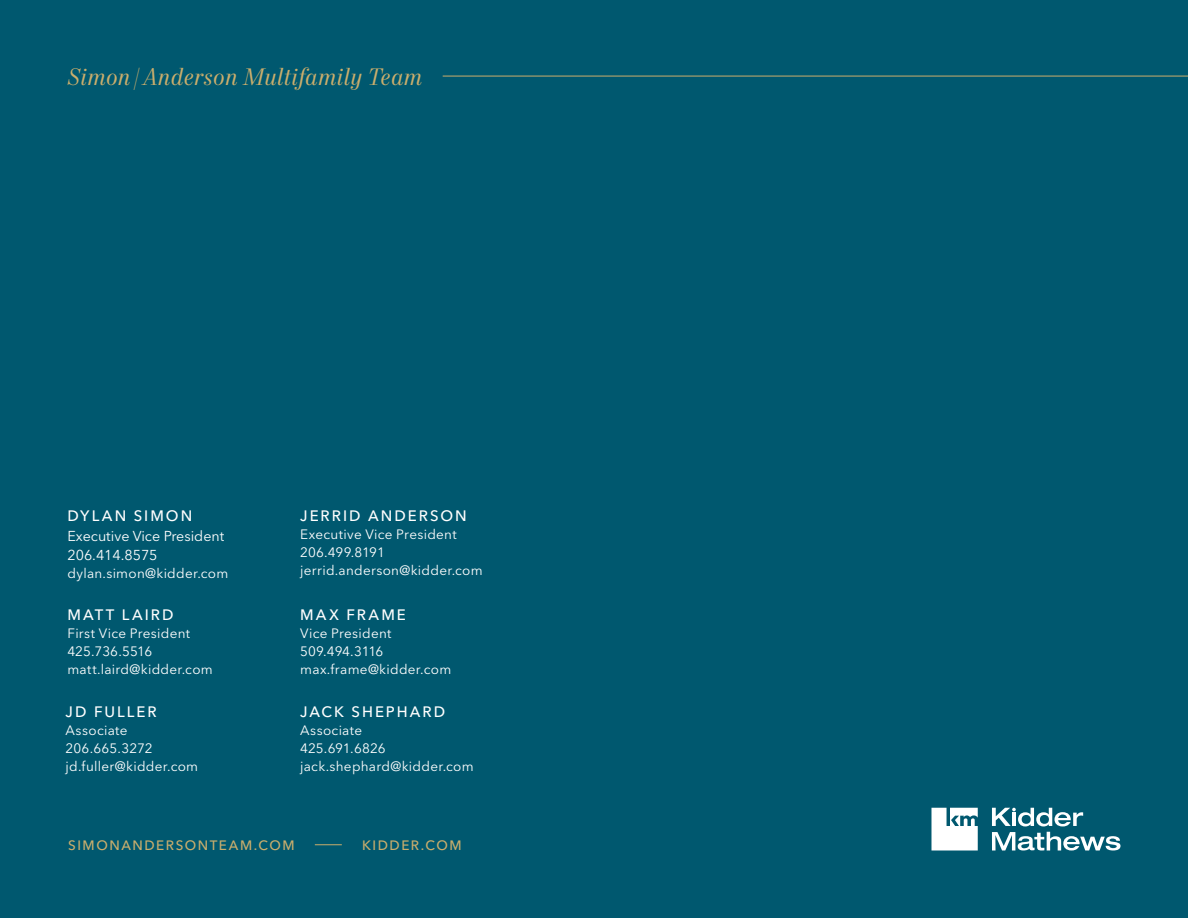
<style>
.page{position:relative;width:1188px;height:918px;background:#00586f}
.page>*{position:absolute;margin:0;border:0;box-sizing:border-box;transform-origin:0 0}
.t1{font:italic 24px "Mort Modern 08";letter-spacing:.005em;color:#cbae6c}
.t2{font:500 15px "Avenir Next LT Pro";letter-spacing:.135em;color:#fff}
.t3{font:14.25px/19.5px "Avenir Next LT Pro";color:#fff}
.t4{font:13.5px/18px "Avenir Next LT Pro";letter-spacing:.02em;color:#fff}
.t5{font:500 13.5px "Avenir Next LT Pro";letter-spacing:.115em;color:#cbae6c}
</style>
<div class="page">
<hr style="left:443px;top:76px;width:745px;height:1px;background:#cbae6c">
<svg style="left:932px;top:808px;width:46px;height:42px;background:#dfeaed"></svg>
<svg style="left:992px;top:832px;width:128px;height:18px"></svg>
<svg style="left:992px;top:808px;width:91px;height:18px"></svg>
<svg style="left:315px;top:844px;width:27px;height:1px"></svg>
<h1 class="t1" style="left:67px;top:62px;width:357px">Simon | Anderson Multifamily Team</h1>
<p class="t2" style="left:68px;top:507px;width:126px">DYLAN SIMON</p>
<p class="t3" style="left:68px;top:526px;width:158px">Executive Vice President<br>206.414.8575</p>
<p class="t4" style="left:68px;top:564px;width:162px">dylan.simon@kidder.com</p>
<p class="t2" style="left:68px;top:606px;width:108px">MATT LAIRD</p>
<p class="t4" style="left:68px;top:624px;width:147px">First Vice President<br>425.736.5516 matt.laird@kidder.com</p>
<p class="t2" style="left:66px;top:703px;width:92px">JD FULLER</p>
<p class="t4" style="left:66px;top:721px;width:134px">Associate<br>206.665.3272 jd.fuller@kidder.com</p>
<p class="t2" style="left:300px;top:507px;width:168px">JERRID ANDERSON</p>
<p class="t4" style="left:300px;top:525px;width:184px">Executive Vice President<br>206.499.8191 jerrid.anderson@kidder.com</p>
<p class="t2" style="left:300px;top:606px;width:107px">MAX FRAME</p>
<p class="t4" style="left:300px;top:624px;width:153px">Vice President<br>509.494.3116 max.frame@kidder.com</p>
<p class="t2" style="left:300px;top:703px;width:146px">JACK SHEPHARD</p>
<p class="t4" style="left:300px;top:721px;width:175px">Associate<br>425.691.6826 jack.shephard@kidder.com</p>
<p class="t5" style="left:68px;top:837px;width:228px">SIMONANDERSONTEAM.COM</p>
<p class="t5" style="left:362px;top:837px;width:101px">KIDDER.COM</p>
</div>
